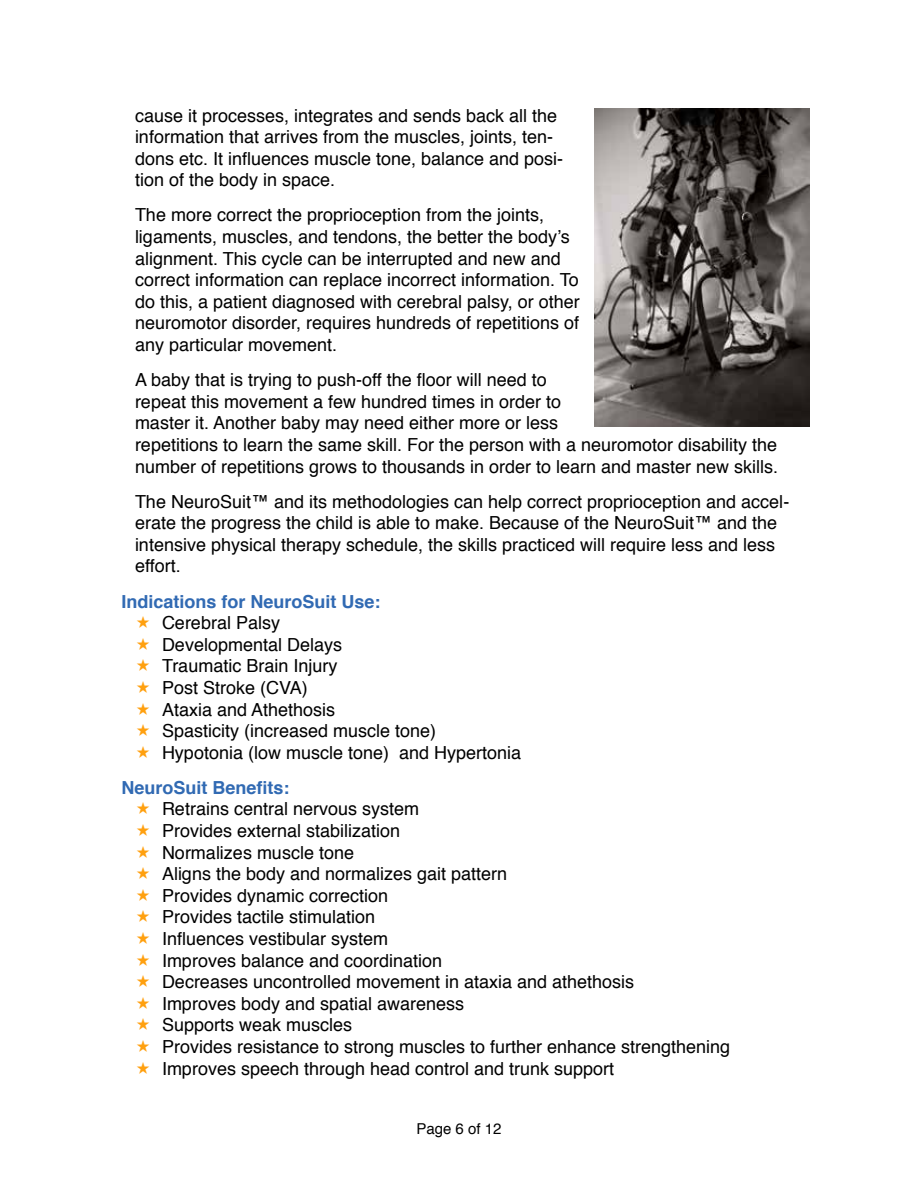
<style>
.page{position:relative;width:918px;height:1188px;background:#fff}
.page>*{position:absolute;margin:0;border:0;box-sizing:border-box;transform-origin:0 0}
.t1{font:18px/21.6px "Helvetica";color:#000}
.t2{font:700 18px "Helvetica";color:#316ab3}
.t3{font:15px "Helvetica";color:#000}
</style>
<div class="page">
<img style="left:594px;top:108px;width:216px;height:318px">
<p class="t1" style="left:135px;top:105px;width:430px">cause it processes, integrates and sends back all the information that arrives from the muscles, joints, ten&shy;dons etc. It influences muscle tone, balance and posi&shy;tion of the body in space.</p>
<p class="t1" style="left:135px;top:205px;width:446px">The more correct the proprioception from the joints, ligaments, muscles, and tendons, the better the body’s alignment. This cycle can be interrupted and new and correct information can replace incorrect information. To do this, a patient diagnosed with cerebral palsy, or other neuromotor disorder, requires hundreds of repetitions of any particular movement.</p>
<p class="t1" style="left:135px;top:370px;width:645px">A baby that is trying to push-off the floor will need to<br>repeat this movement a few hundred times in order to<br>master it. Another baby may need either more or less<br>repetitions to learn the same skill. For the person with a neuromotor disability the number of repetitions grows to thousands in order to learn and master new skills.</p>
<p class="t1" style="left:135px;top:491px;width:656px">The NeuroSuit™ and its methodologies can help correct proprioception and accel&shy;erate the progress the child is able to make. Because of the NeuroSuit™ and the intensive physical therapy schedule, the skills practiced will require less and less effort.</p>
<p class="t2" style="left:122px;top:587px;width:261px">Indications for NeuroSuit Use:</p>
<p class="t1" style="left:162px;top:613px;width:361px">Cerebral Palsy<br>Developmental Delays<br>Traumatic Brain Injury<br>Post Stroke (CVA)<br>Ataxia and Athethosis<br>Spasticity (increased muscle tone)<br>Hypotonia (low muscle tone) and Hypertonia</p>
<p class="t2" style="left:122px;top:773px;width:170px">NeuroSuit Benefits:</p>
<p class="t1" style="left:162px;top:799px;width:570px">Retrains central nervous system<br>Provides external stabilization<br>Normalizes muscle tone<br>Aligns the body and normalizes gait pattern<br>Provides dynamic correction<br>Provides tactile stimulation<br>Influences vestibular system<br>Improves balance and coordination<br>Decreases uncontrolled movement in ataxia and athethosis<br>Improves body and spatial awareness<br>Supports weak muscles<br>Provides resistance to strong muscles to further enhance strengthening Improves speech through head control and trunk support</p>
<p class="t3" style="left:416px;top:1117px;width:87px">Page 6 of 12</p>
</div>
